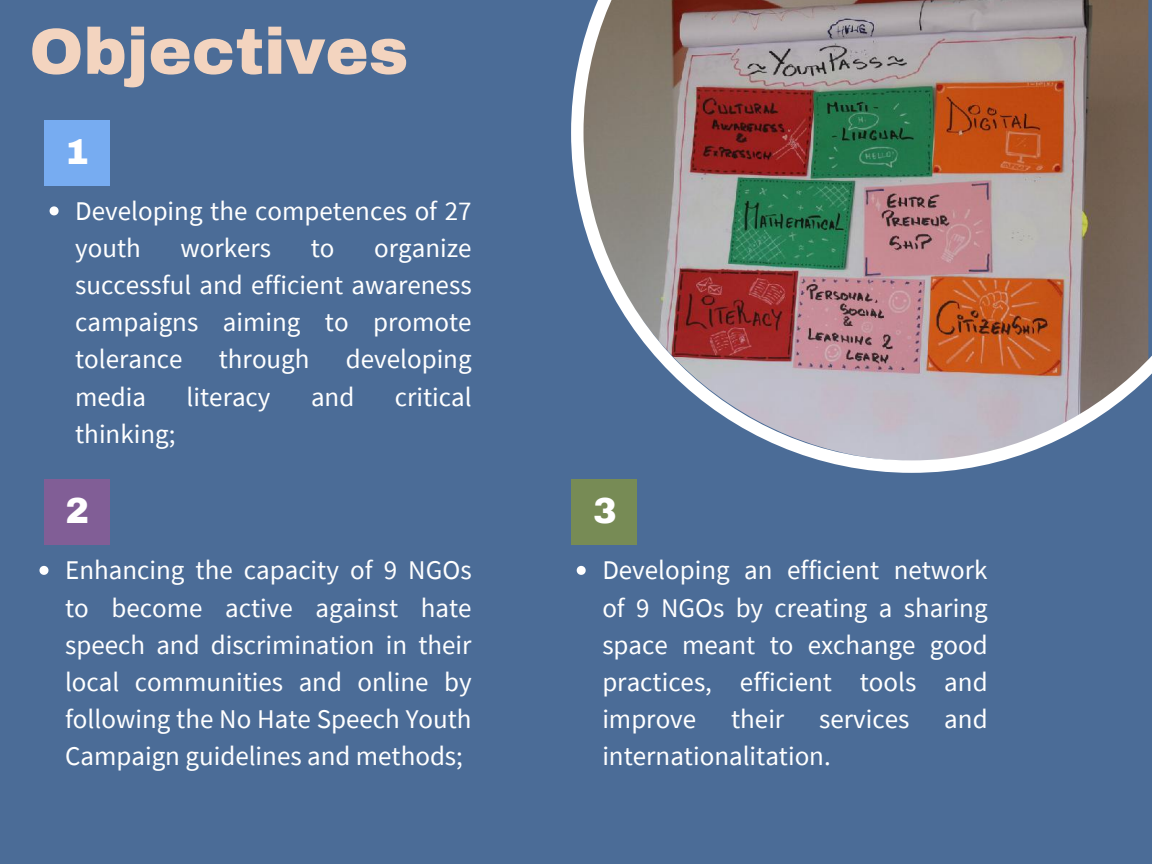
<style>
.page{position:relative;width:1152px;height:864px;background:#4b6c97}
.page>*{position:absolute;margin:0;border:0;box-sizing:border-box;transform-origin:0 0}
.t1{font:900 64.95px "Archivo";color:#f3d4bf}
.t2{font:900 35.4px "Archivo";color:#fff}
.t3{font:27px/37.2px "Source Sans Pro";color:#fff;text-align:justify}
</style>
<div class="page">
<img style="left:571px;top:0;width:581px;height:473px">
<svg style="left:39px;top:566px;width:9px;height:9px"></svg>
<div style="left:45px;top:120px;width:65px;height:65px;background:#77acf1"></div>
<div style="left:45px;top:480px;width:65px;height:65px;background:#815e96"></div>
<svg style="left:50px;top:206px;width:9px;height:9px"></svg>
<svg style="left:577px;top:566px;width:9px;height:9px"></svg>
<div style="left:571px;top:480px;width:65px;height:65px;background:#778b55"></div>
<p class="t1" style="left:29px;top:17px;width:381px">Objectives</p>
<p class="t2" style="left:65px;top:133px;width:25px">1</p>
<p class="t3" style="left:75px;top:192px;width:398px">Developing the competences of 27 youth</p>
<p class="t3" style="left:181px;top:229px;width:92px">workers</p>
<p class="t3" style="left:311px;top:229px;width:25px">to</p>
<p class="t3" style="left:75px;top:229px;width:398px;text-indent:299px">organize successful and efficient awareness campaigns aiming to promote tolerance</p>
<p class="t3" style="left:219px;top:340px;width:92px">through</p>
<p class="t3" style="left:346px;top:340px;width:127px">developing</p>
<p class="t3" style="left:75px;top:377px;width:72px">media</p>
<p class="t3" style="left:187px;top:377px;width:85px">literacy</p>
<p class="t3" style="left:311px;top:377px;width:45px">and</p>
<p class="t3" style="left:395px;top:377px;width:78px">critical</p>
<p class="t3" style="left:75px;top:414px;width:102px">thinking;</p>
<p class="t2" style="left:66px;top:492px;width:25px">2</p>
<p class="t3" style="left:65px;top:551px;width:408px">Enhancing the capacity of 9 NGOs to become active against hate speech and discrimination in their local communities and online by following the No Hate Speech Youth Campaign guidelines and methods;</p>
<p class="t2" style="left:593px;top:492px;width:25px">3</p>
<p class="t3" style="left:602px;top:551px;width:387px">Developing an efficient network of 9 NGOs by creating a sharing space meant to exchange good practices, efficient tools and improve</p>
<p class="t3" style="left:731px;top:700px;width:55px">their</p>
<p class="t3" style="left:819px;top:700px;width:92px">services</p>
<p class="t3" style="left:944px;top:700px;width:45px">and</p>
<p class="t3" style="left:602px;top:737px;width:230px">internationalitation.</p>
</div>
